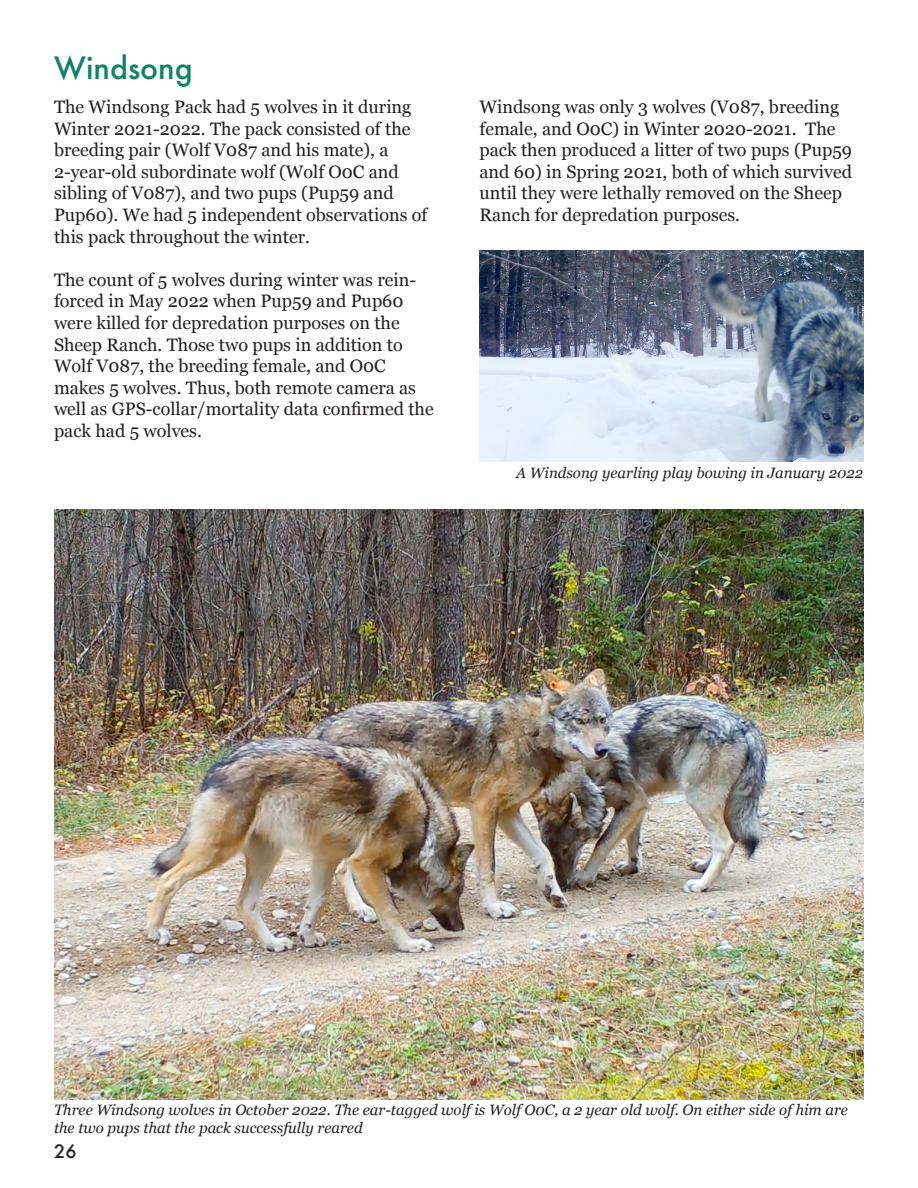
<style>
.page{position:relative;width:918px;height:1188px;background:#fff}
.page>*{position:absolute;margin:0;border:0;box-sizing:border-box;transform-origin:0 0}
.t1{font:500 30px "Futura";color:#11826a}
.t2{font:18px/21.6px "Georgia";color:#231f20}
.t3{font:500 18px "Futura";color:#231f20}
.t4{font:italic 15px/18px "Georgia";color:#231f20}
</style>
<div class="page">
<img style="left:480px;top:251px;width:384px;height:210px">
<img style="left:54px;top:510px;width:810px;height:589px">
<p class="t1" style="left:54px;top:47px;width:140px">Windsong</p>
<p class="t2" style="left:54px;top:95px;width:375px">The Windsong Pack had 5 wolves in it during Winter 2021-2022. The pack consisted of the breeding pair (Wolf V087 and his mate), a 2-year-old subordinate wolf (Wolf O0C and sibling of V087), and two pups (Pup59 and Pup60). We had 5 independent observations of this pack throughout the winter.</p>
<p class="t2" style="left:54px;top:268px;width:381px">The count of 5 wolves during winter was rein&shy;forced in May 2022 when Pup59 and Pup60 were killed for depredation purposes on the Sheep Ranch. Those two pups in addition to Wolf V087, the breeding female, and O0C makes 5 wolves. Thus, both remote camera as well as GPS-collar/mortality data confirmed the pack had 5 wolves.</p>
<p class="t2" style="left:480px;top:95px;width:374px">Windsong was only 3 wolves (V087, breeding female, and O0C) in Winter 2020-2021. The pack then produced a litter of two pups (Pup59 and 60) in Spring 2021, both of which survived until they were lethally removed on the Sheep Ranch for depredation purposes.</p>
<p class="t4" style="left:516px;top:463px;width:349px">A Windsong yearling play bowing in January 2022</p>
<p class="t4" style="left:54px;top:1100px;width:795px">Three Windsong wolves in October 2022. The ear-tagged wolf is Wolf O0C, a 2 year old wolf. On either side of him are the two pups that the pack successfully reared</p>
<p class="t3" style="left:54px;top:1139px;width:24px">26</p>
</div>
